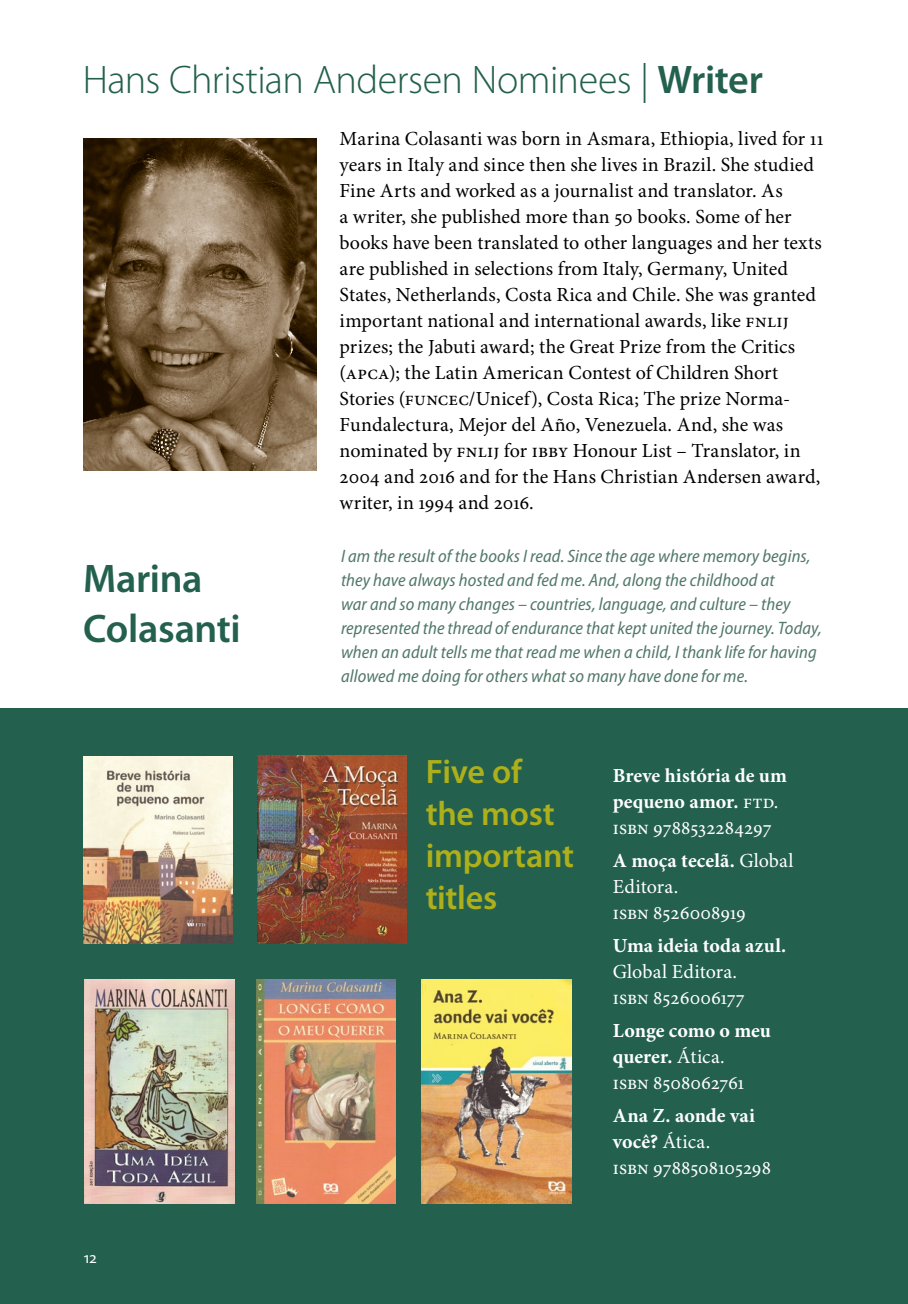
<style>
.page{position:relative;width:908px;height:1304px;background:#fff}
.page>*{position:absolute;margin:0;border:0;box-sizing:border-box;transform-origin:0 0}
.t1{font:300 40px "Myriad Pro";letter-spacing:-.015em;color:#23604d}
.t2{font:600 40px/50px "Myriad Pro";letter-spacing:-.01em;color:#23604d}
.t3{font:600 34px/42px "Myriad Pro";letter-spacing:-.01em;color:#adaf1b}
.t4{font:20px/26px "Minion Pro";letter-spacing:.01em;color:#000}
.t5{font:20px/26px "Minion Pro";color:#fff}
.t6{font:700 20px/26px "Minion Pro";letter-spacing:-.005em;color:#fff}
.t7{font:italic semi-condensed 18px/24px "Myriad Pro";letter-spacing:.005em;color:#517868}
.t8{font:16px "Myriad Pro";color:#fff}
.s1{font-weight:600}
.s2{font-weight:400}
.s3{font-weight:700}
</style>
<div class="page">
<div style="left:0;top:709px;width:907px;height:595px;background:#23604d"></div>
<img style="left:84px;top:138px;width:232px;height:333px">
<img style="left:84px;top:979px;width:150px;height:224px">
<img style="left:257px;top:756px;width:149px;height:188px">
<img style="left:421px;top:979px;width:150px;height:224px">
<img style="left:83px;top:756px;width:150px;height:188px">
<img style="left:256px;top:979px;width:139px;height:224px">
<h1 class="t1" style="left:83px;top:58px;width:681px">Hans Christian Andersen Nominees | <span class="s1">Writer</span></h1>
<h1 class="t2" style="left:83px;top:554px;width:159px">Marina<br>Colasanti</h1>
<p class="t8" style="left:84px;top:1248px;width:14px">12</p>
<p class="t4" style="left:339px;top:126px;width:485px">Marina Colasanti was born in Asmara, Ethiopia, lived for 11 years in Italy and since then she lives in Brazil. She studied Fine Arts and worked as a journalist and translator. As<br>a writer, she published more than 50 books. Some of her books have been translated to other languages and her texts are published in selections from Italy, Germany, United States, Netherlands, Costa Rica and Chile. She was granted important national and international awards, like FNLIJ prizes; the Jabuti award; the Great Prize from the Critics (APCA); the Latin American Contest of Children Short Stories (FUNCEC/Unicef), Costa Rica; The prize Norma-Fundalectura, Mejor del Año, Venezuela. And, she was nominated by FNLIJ for IBBY Honour List – Translator, in 2004 and 2016 and for the Hans Christian Andersen award, writer, in 1994 and 2016.</p>
<p class="t7" style="left:341px;top:544px;width:482px">I am the result of the books I read. Since the age where memory begins, they have always hosted and fed me. And, along the childhood at<br>war and so many changes – countries, language, and culture – they represented the thread of endurance that kept united the journey. Today, when an adult tells me that read me when a child, I thank life for having allowed me doing for others what so many have done for me.</p>
<h2 class="t3" style="left:425px;top:751px;width:150px">Five of the most important titles</h2>
<p class="t6" style="left:612px;top:764px;width:176px">Breve história de um pequeno amor. <span class="s2">FTD.<br>ISBN 9788532284297</span></p>
<p class="t5" style="left:612px;top:849px;width:182px"><span class="s3">A moça tecelã.</span> Global<br>Editora.<br>ISBN 8526008919</p>
<p class="t6" style="left:612px;top:934px;width:175px">Uma ideia toda azul.</p>
<p class="t5" style="left:612px;top:960px;width:133px">Global Editora.<br>ISBN 8526006177</p>
<p class="t6" style="left:612px;top:1019px;width:159px">Longe como o meu querer. <span class="s2">Ática.<br>ISBN 8508062761</span></p>
<p class="t5" style="left:612px;top:1104px;width:160px"><span class="s3">Ana Z. aonde vai você?</span> Ática.<br>ISBN 9788508105298</p>
</div>
